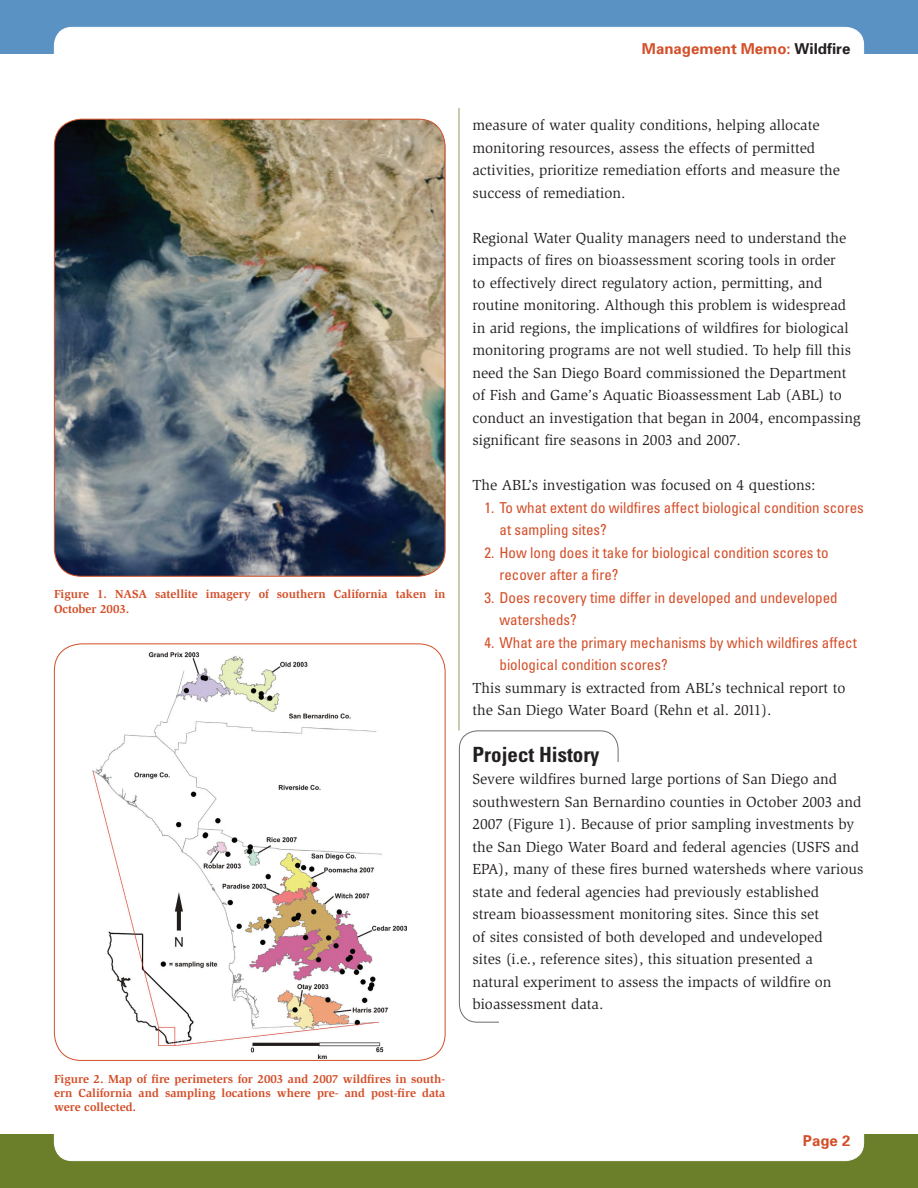
<style>
.page{position:relative;width:918px;height:1188px;background:#fff}
.page>*{position:absolute;margin:0;border:0;box-sizing:border-box;transform-origin:0 0}
.t1{font:700 condensed 21px "Univers";color:#231f20}
.t2{font:15px/22.5px "Slimbach";color:#231f20}
.t3{font:condensed 15px/22.5px "Univers";color:#d34f29}
.t4{font:700 15px "Univers";color:#d34f29}
.t5{font:700 12px/14.2px "Slimbach";color:#d34f29}
.s1{color:#231f20}
</style>
<div class="page">
<div style="left:0;top:1134px;width:918px;height:54px;background:#6b7f2a"></div>
<div style="left:54px;top:1074px;width:810px;height:87px;background:#fff;border-radius:18px"></div>
<div style="left:54px;top:1073px;width:810px;height:88px;border:1px solid #fff;border-radius:18px"></div>
<div style="left:0;top:0;width:918px;height:54px;background:#5992c3"></div>
<div style="left:54px;top:27px;width:810px;height:87px;background:#fff;border-radius:18px"></div>
<div style="left:54px;top:27px;width:810px;height:88px;border:1px solid #fff;border-radius:18px"></div>
<img style="left:54px;top:119px;width:391px;height:457px">
<img style="left:93px;top:653px;width:314px;height:406px">
<hr style="left:459px;top:108px;width:1px;height:623px;background:#909c5a">
<p class="t5" style="left:54px;top:587px;width:393px">Figure 1. NASA satellite imagery of southern California taken in<br>October 2003.</p>
<p class="t5" style="left:54px;top:1071px;width:393px;text-align:justify">Figure 2. Map of fire perimeters for 2003 and 2007 wildfires in south&shy;ern California and sampling locations where pre- and post-fire data were collected.</p>
<p class="t4" style="left:642px;top:39px;width:210px">Management Memo: <span class="s1">Wildfire</span></p>
<p class="t2" style="left:472px;top:114px;width:369px">measure of water quality conditions, helping allocate monitoring resources, assess the effects of permitted activities, prioritize remediation efforts and measure the success of remediation.</p>
<p class="t2" style="left:472px;top:226px;width:390px">Regional Water Quality managers need to understand the impacts of fires on bioassessment scoring tools in order<br>to effectively direct regulatory action, permitting, and routine monitoring. Although this problem is widespread in arid regions, the implications of wildfires for biological monitoring programs are not well studied. To help fill this need the San Diego Board commissioned the Department of Fish and Game’s Aquatic Bioassessment Lab (ABL) to conduct an investigation that began in 2004, encompassing significant fire seasons in 2003 and 2007.</p>
<p class="t2" style="left:472px;top:474px;width:345px">The ABL’s investigation was focused on 4 questions:</p>
<p class="t3" style="left:500px;top:496px;width:366px;text-indent:-15px">1. To what extent do wildfires affect biological condition scores at sampling sites?</p>
<p class="t3" style="left:500px;top:541px;width:331px;text-indent:-15px">2. How long does it take for biological condition scores to recover after a fire?</p>
<p class="t3" style="left:500px;top:586px;width:340px;text-indent:-15px">3. Does recovery time differ in developed and undeveloped watersheds?</p>
<p class="t3" style="left:500px;top:631px;width:359px;text-indent:-15px">4. What are the primary mechanisms by which wildfires affect biological condition scores?</p>
<p class="t2" style="left:472px;top:676px;width:375px">This summary is extracted from ABL’s technical report to the San Diego Water Board (Rehn et al. 2011).</p>
<h2 class="t1" style="left:472px;top:741px;width:129px">Project History</h2>
<p class="t2" style="left:472px;top:768px;width:392px">Severe wildfires burned large portions of San Diego and southwestern San Bernardino counties in October 2003 and 2007 (Figure 1). Because of prior sampling investments by the San Diego Water Board and federal agencies (USFS and EPA), many of these fires burned watersheds where various state and federal agencies had previously established stream bioassessment monitoring sites. Since this set<br>of sites consisted of both developed and undeveloped<br>sites (i.e., reference sites), this situation presented a<br>natural experiment to assess the impacts of wildfire on bioassessment data.</p>
<p class="t4" style="left:803px;top:1131px;width:49px">Page 2</p>
</div>
